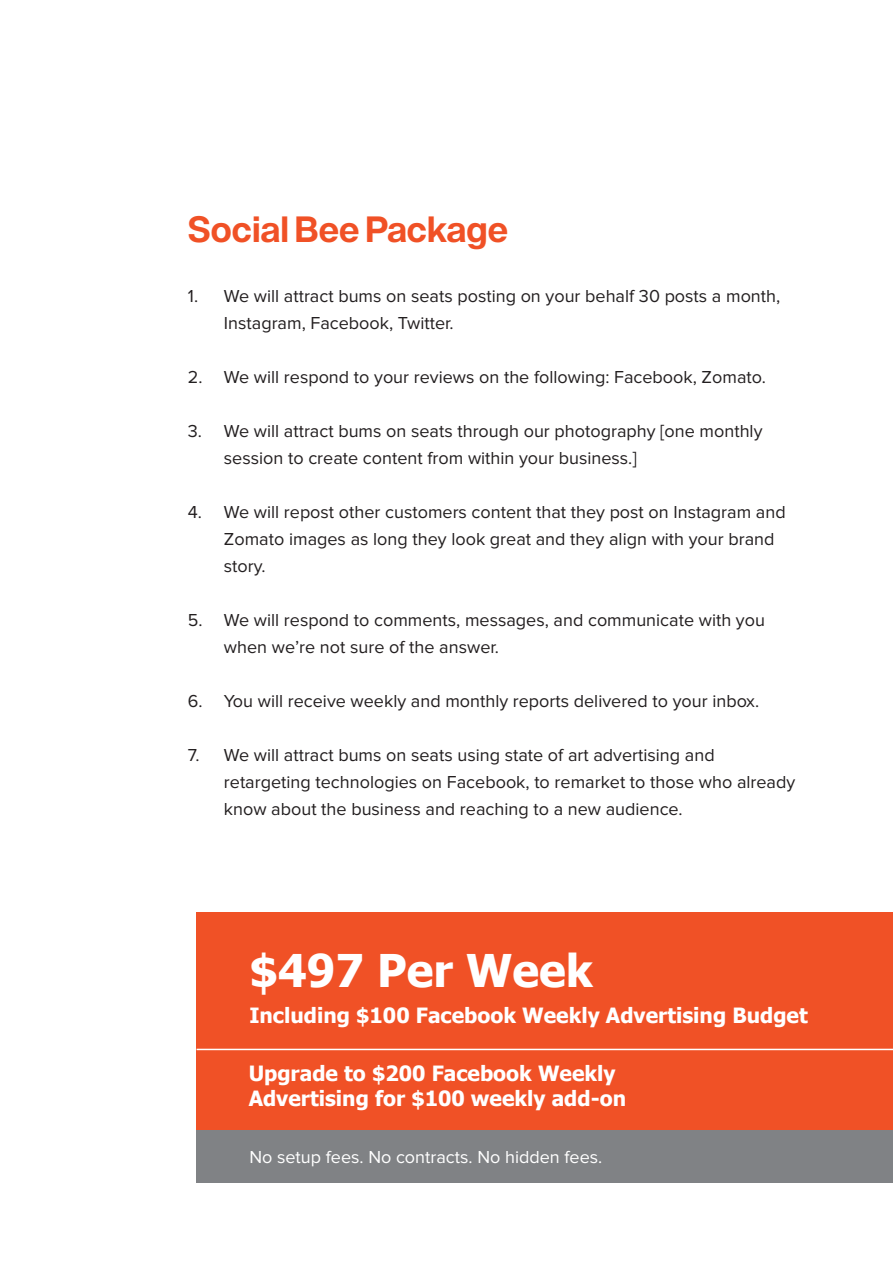
<style>
.page{position:relative;width:893px;height:1263px;background:#fff}
.page>*{position:absolute;margin:0;border:0;box-sizing:border-box;transform-origin:0 0}
.t1{font:700 45px "Tahoma";color:#fff}
.t2{font:700 36px "Acronym";color:#f05126}
.t3{font:700 21px/25.3px "Tahoma";color:#fff}
.t4{font:18px/27px "Proxima Nova";color:#231f20}
.t5{font:18px "Proxima Nova";color:#fff}
</style>
<div class="page">
<div style="left:197px;top:912px;width:696px;height:218px;background:#f05126"></div>
<hr style="left:197px;top:1049px;width:696px;height:1px;background:#fff">
<div style="left:197px;top:1130px;width:696px;height:52px;background:#808285"></div>
<p class="t2" style="left:188px;top:202px;width:322px">Social Bee Package</p>
<p class="t4" style="left:188px;top:283px;width:594px">1. We will attract bums on seats posting on your behalf 30 posts a month,</p>
<p class="t4" style="left:224px;top:310px;width:231px">Instagram, Facebook, Twitter.</p>
<p class="t4" style="left:188px;top:364px;width:580px">2. We will respond to your reviews on the following: Facebook, Zomato.</p>
<p class="t4" style="left:188px;top:418px;width:576px">3. We will attract bums on seats through our photography [one monthly</p>
<p class="t4" style="left:224px;top:445px;width:414px">session to create content from within your business.]</p>
<p class="t4" style="left:188px;top:499px;width:599px">4. We will repost other customers content that they post on Instagram and</p>
<p class="t4" style="left:224px;top:526px;width:552px">Zomato images as long they look great and they align with your brand story.</p>
<p class="t4" style="left:188px;top:607px;width:579px">5. We will respond to comments, messages, and communicate with you</p>
<p class="t4" style="left:224px;top:634px;width:277px">when we’re not sure of the answer.</p>
<p class="t4" style="left:188px;top:688px;width:573px">6. You will receive weekly and monthly reports delivered to your inbox.</p>
<p class="t4" style="left:188px;top:742px;width:528px">7. We will attract bums on seats using state of art advertising and</p>
<p class="t4" style="left:224px;top:769px;width:573px">retargeting technologies on Facebook, to remarket to those who already</p>
<p class="t4" style="left:224px;top:796px;width:460px">know about the business and reaching to a new audience.</p>
<p class="t1" style="left:249px;top:939px;width:345px">$497 Per Week</p>
<p class="t3" style="left:249px;top:1003px;width:560px">Including $100 Facebook Weekly Advertising Budget</p>
<p class="t3" style="left:249px;top:1061px;width:379px">Upgrade to $200 Facebook Weekly<br>Advertising for $100 weekly add-on</p>
<p class="t5" style="left:249px;top:1148px;width:354px">No setup fees. No contracts. No hidden fees.</p>
</div>
